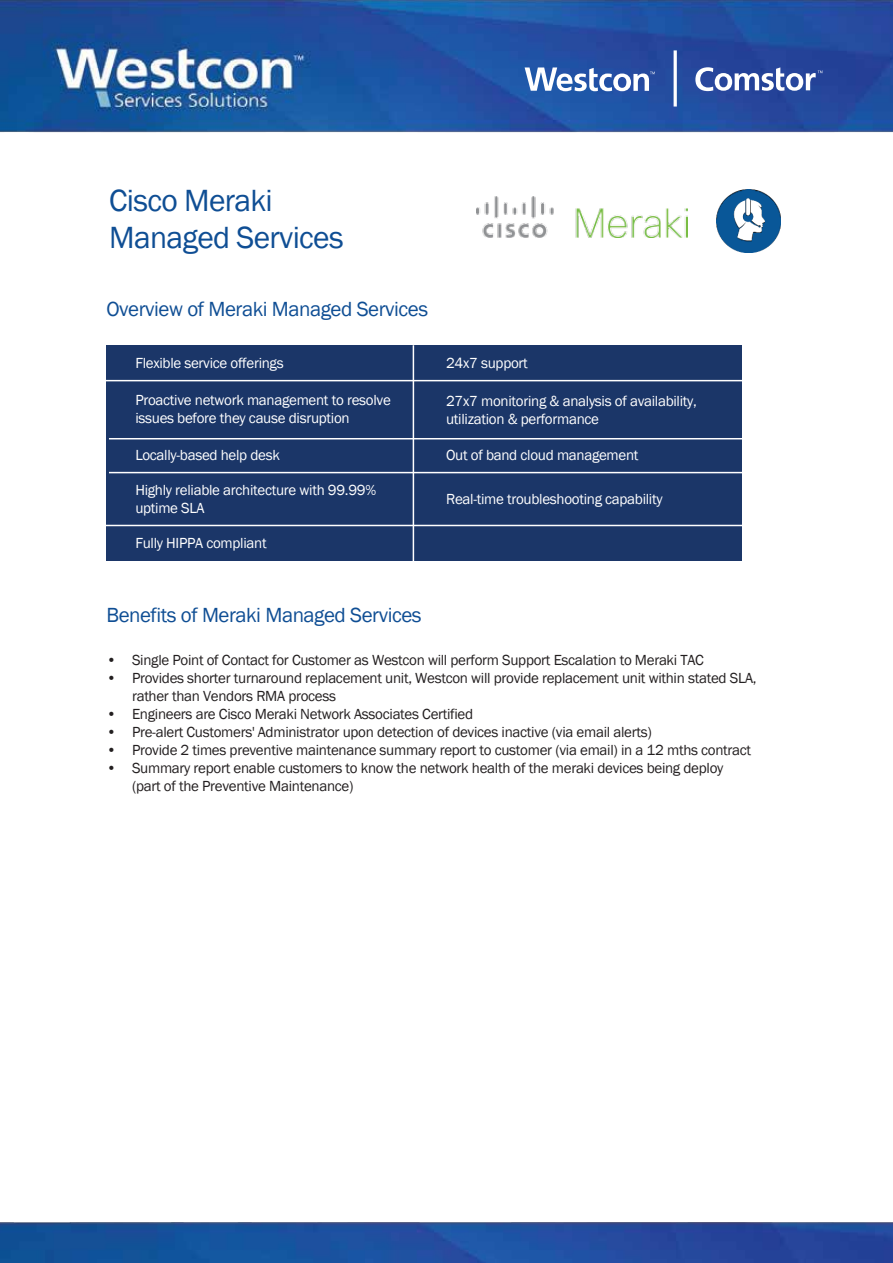
<style>
.page{position:relative;width:893px;height:1263px;background:#fff}
.page>*{position:absolute;margin:0;border:0;box-sizing:border-box;transform-origin:0 0}
.t1{font:31.5px/37.8px "Franklin Gothic";letter-spacing:-.02em;color:#0f4e94}
.t2{font:21px "Franklin Gothic";letter-spacing:-.02em;color:#0f4e94}
.t3{font:15px/18px "Franklin Gothic";letter-spacing:-.02em;color:#231f20}
.t4{font:15px/18px "Franklin Gothic";letter-spacing:-.02em;color:#fff}
</style>
<div class="page">
<img style="left:0;top:0;width:893px;height:133px">
<img style="left:0;top:1222px;width:893px;height:41px">
<svg style="left:695px;top:67px;width:128px;height:24px"></svg>
<svg style="left:525px;top:67px;width:130px;height:24px"></svg>
<hr style="left:674px;top:50px;width:3px;height:57px;background:#fff">
<img style="left:717px;top:189px;width:64px;height:64px">
<div style="left:106px;top:345px;width:636px;height:216px;background:#1b3668"></div>
<hr style="left:105px;top:380px;width:674px;height:1px;background:#fff">
<hr style="left:109px;top:438px;width:674px;height:1px;background:#fff">
<hr style="left:109px;top:472px;width:674px;height:1px;background:#fff">
<hr style="left:105px;top:525px;width:674px;height:1px;background:#fff">
<hr style="left:413px;top:345px;width:1px;height:224px;background:#fff">
<img style="left:476px;top:197px;width:211px;height:41px">
<h1 class="t1" style="left:109px;top:182px;width:236px">Cisco Meraki<br>Managed Services</h1>
<h2 class="t2" style="left:106px;top:295px;width:323px">Overview of Meraki Managed Services</h2>
<p class="t4" style="left:135px;top:354px;width:150px">Flexible service offerings</p>
<p class="t4" style="left:135px;top:391px;width:257px">Proactive network management to resolve issues before they cause disruption</p>
<p class="t4" style="left:446px;top:354px;width:83px">24x7 support</p>
<p class="t4" style="left:446px;top:393px;width:252px">27x7 monitoring &amp; analysis of availability, utilization &amp; performance</p>
<p class="t4" style="left:135px;top:446px;width:146px">Locally-based help desk</p>
<p class="t4" style="left:446px;top:446px;width:194px">Out of band cloud management</p>
<p class="t4" style="left:135px;top:481px;width:242px">Highly reliable architecture with 99.99% uptime SLA</p>
<p class="t4" style="left:446px;top:491px;width:218px">Real-time troubleshooting capability</p>
<p class="t4" style="left:135px;top:534px;width:133px">Fully HIPPA compliant</p>
<h2 class="t2" style="left:106px;top:602px;width:317px">Benefits of Meraki Managed Services</h2>
<p class="t3" style="left:106px;top:651px;width:599px">• Single Point of Contact for Customer as Westcon will perform Support Escalation to Meraki TAC</p>
<p class="t3" style="left:132px;top:669px;width:626px;text-indent:-26px">• Provides shorter turnaround replacement unit, Westcon will provide replacement unit within stated SLA, rather than Vendors RMA process</p>
<p class="t3" style="left:106px;top:706px;width:368px">• Engineers are Cisco Meraki Network Associates Certified</p>
<p class="t3" style="left:106px;top:724px;width:547px">• Pre-alert Customers' Administrator upon detection of devices inactive (via email alerts)</p>
<p class="t3" style="left:106px;top:742px;width:646px">• Provide 2 times preventive maintenance summary report to customer (via email) in a 12 mths contract</p>
<p class="t3" style="left:132px;top:760px;width:593px;text-indent:-26px">• Summary report enable customers to know the network health of the meraki devices being deploy (part of the Preventive Maintenance)</p>
</div>
